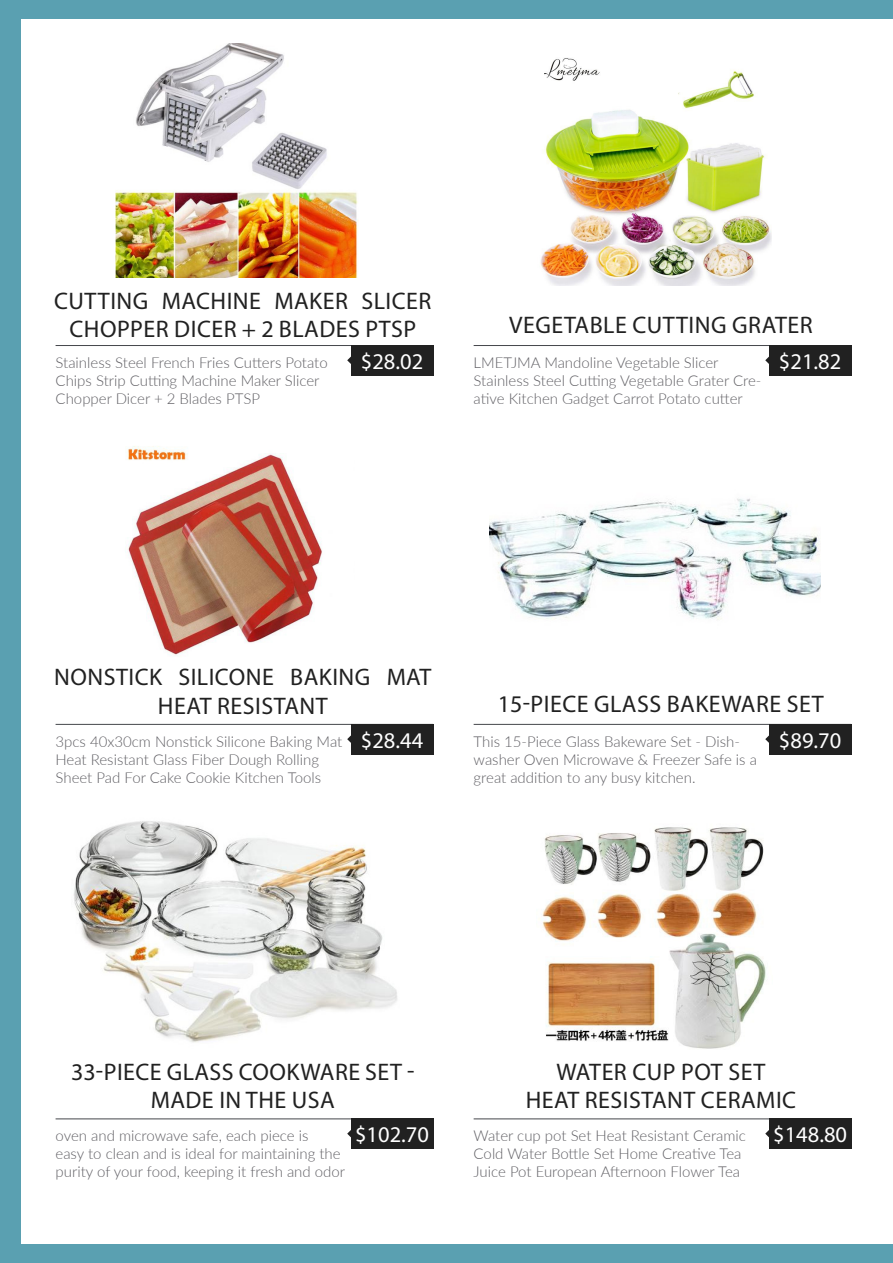
<style>
.page{position:relative;width:893px;height:1263px;background:#5aa0b1}
.page>*{position:absolute;margin:0;border:0;box-sizing:border-box;transform-origin:0 0}
.t1{font:24px/28.8px "Myriad Pro";letter-spacing:.02em;color:#212121;text-align:center}
.t2{font:22.5px "Myriad Pro";color:#fff}
.t3{font:300 15px/18px "Lato";color:#605f64}
</style>
<div class="page">
<div style="left:21px;top:19px;width:872px;height:1225px;background:#fff"></div>
<img style="left:125px;top:446px;width:197px;height:210px">
<hr style="left:56px;top:1118px;width:377px;height:1px;background:#45474c">
<hr style="left:56px;top:724px;width:377px;height:1px;background:#45474c">
<hr style="left:56px;top:345px;width:377px;height:1px;background:#45474c">
<hr style="left:474px;top:1118px;width:377px;height:1px;background:#45474c">
<hr style="left:474px;top:724px;width:377px;height:1px;background:#45474c">
<hr style="left:474px;top:345px;width:377px;height:1px;background:#45474c">
<img style="left:74px;top:821px;width:323px;height:222px">
<img style="left:115px;top:43px;width:243px;height:235px">
<img style="left:542px;top:827px;width:224px;height:222px">
<img style="left:489px;top:498px;width:331px;height:122px">
<img style="left:540px;top:58px;width:232px;height:227px">
<div style="left:351px;top:1118px;width:82px;height:31px;background:#212121"></div>
<div style="left:351px;top:724px;width:82px;height:30px;background:#212121"></div>
<div style="left:351px;top:345px;width:82px;height:30px;background:#212121"></div>
<div style="left:769px;top:1118px;width:82px;height:31px;background:#212121"></div>
<div style="left:769px;top:724px;width:82px;height:30px;background:#212121"></div>
<div style="left:769px;top:345px;width:82px;height:30px;background:#212121"></div>
<svg style="left:347px;top:1130px;width:4px;height:7px"></svg>
<svg style="left:347px;top:735px;width:4px;height:8px"></svg>
<svg style="left:347px;top:357px;width:4px;height:7px"></svg>
<svg style="left:765px;top:1130px;width:4px;height:7px"></svg>
<svg style="left:765px;top:735px;width:4px;height:8px"></svg>
<svg style="left:765px;top:357px;width:4px;height:7px"></svg>
<p class="t1" style="left:54px;top:286px;width:379px">CUTTING MACHINE MAKER SLICER<br>CHOPPER DICER + 2 BLADES PTSP</p>
<p class="t3" style="left:56px;top:353px;width:274px">Stainless Steel French Fries Cutters Potato<br>Chips Strip Cutting Machine Maker Slicer<br>Chopper Dicer + 2 Blades PTSP</p>
<p class="t2" style="left:361px;top:347px;width:64px">$28.02</p>
<p class="t1" style="left:509px;top:311px;width:305px">VEGETABLE CUTTING GRATER</p>
<p class="t3" style="left:474px;top:353px;width:289px">LMETJMA Mandoline Vegetable Slicer<br>Stainless Steel Cutting Vegetable Grater Cre&shy;ative Kitchen Gadget Carrot Potato cutter</p>
<p class="t2" style="left:779px;top:347px;width:64px">$21.82</p>
<p class="t1" style="left:54px;top:662px;width:379px">NONSTICK SILICONE BAKING MAT<br>HEAT RESISTANT</p>
<p class="t3" style="left:56px;top:732px;width:288px">3pcs 40x30cm Nonstick Silicone Baking Mat<br>Heat Resistant Glass Fiber Dough Rolling<br>Sheet Pad For Cake Cookie Kitchen Tools</p>
<p class="t2" style="left:361px;top:726px;width:64px">$28.44</p>
<p class="t1" style="left:498px;top:689px;width:327px">15-PIECE GLASS BAKEWARE SET</p>
<p class="t3" style="left:474px;top:732px;width:285px">This 15-Piece Glass Bakeware Set - Dish&shy;washer Oven Microwave &amp; Freezer Safe is a great addition to any busy kitchen.</p>
<p class="t2" style="left:779px;top:726px;width:64px">$89.70</p>
<p class="t1" style="left:71px;top:1057px;width:345px">33-PIECE GLASS COOKWARE SET -<br>MADE IN THE USA</p>
<p class="t3" style="left:56px;top:1126px;width:291px">oven and microwave safe, each piece is<br>easy to clean and is ideal for maintaining the purity of your food, keeping it fresh and odor</p>
<p class="t2" style="left:355px;top:1121px;width:75px">$102.70</p>
<p class="t1" style="left:556px;top:1057px;width:210px">WATER CUP POT SET</p>
<p class="t1" style="left:526px;top:1085px;width:272px">HEAT RESISTANT CERAMIC</p>
<p class="t3" style="left:474px;top:1126px;width:274px">Water cup pot Set Heat Resistant Ceramic<br>Cold Water Bottle Set Home Creative Tea<br>Juice Pot European Afternoon Flower Tea</p>
<p class="t2" style="left:773px;top:1121px;width:75px">$148.80</p>
</div>
